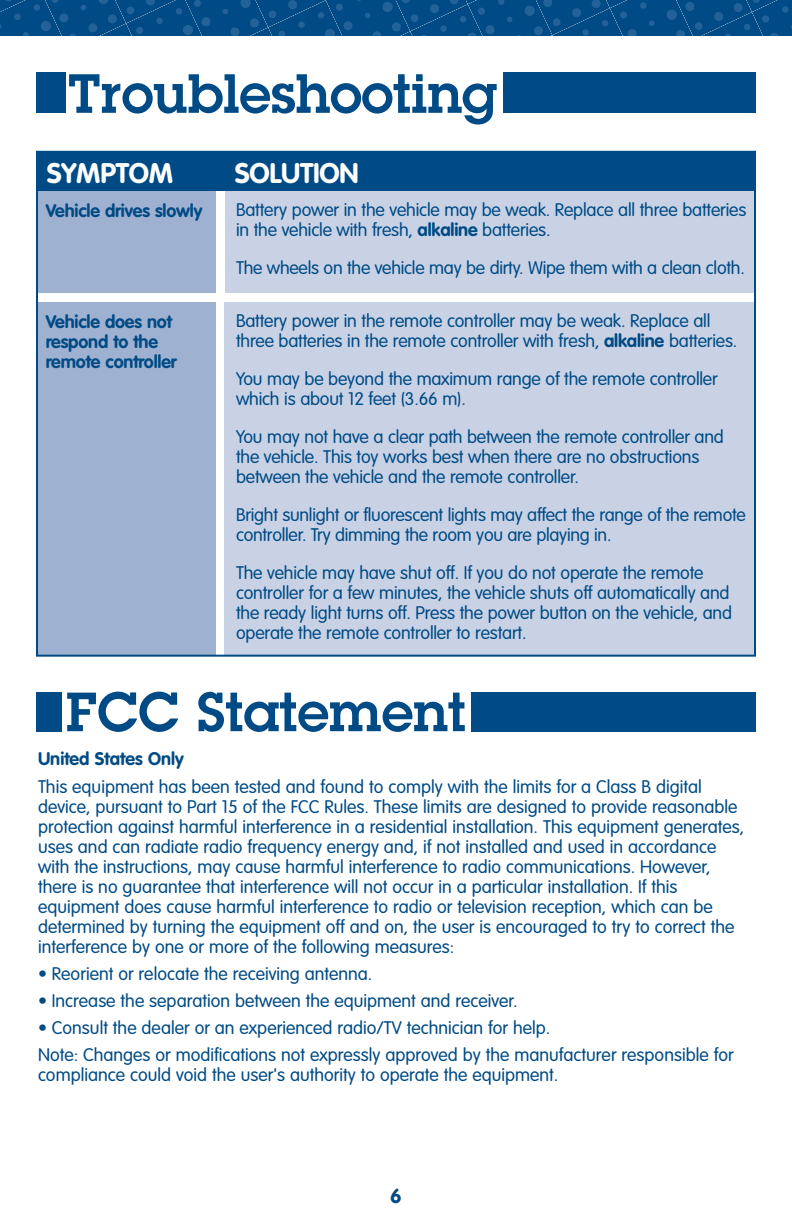
<style>
.page{position:relative;width:792px;height:1224px;background:#fff}
.page>*{position:absolute;margin:0;border:0;box-sizing:border-box;transform-origin:0 0}
.t1{font:600 54px "Lubalin Graph Std";color:#004b85}
.t2{font:700 28px "VAG Rounded Std";letter-spacing:-.01em;color:#fff}
.t3{font:700 20px "VAG Rounded Std";color:#004b85}
.t4{font:300 18px/20px "VAG Rounded Std";color:#004b85}
.t5{font:700 18px/20px "VAG Rounded Std";letter-spacing:-.01em;color:#004b85}
.s1{font-weight:700}
</style>
<div class="page">
<div style="left:36px;top:170px;width:180px;height:122px;background:#9fb1d0"></div>
<div style="left:225px;top:170px;width:531px;height:122px;background:#c9d2e5"></div>
<div style="left:36px;top:302px;width:180px;height:354px;background:#9fb1d0"></div>
<div style="left:225px;top:302px;width:531px;height:354px;background:#c9d2e5"></div>
<div style="left:36px;top:152px;width:720px;height:38px;background:#004b85"></div>
<div style="left:36px;top:72px;width:29px;height:41px;background:#004b85"></div>
<div style="left:503px;top:72px;width:253px;height:41px;background:#004b85"></div>
<svg style="left:0;top:0;width:792px;height:36px;background:#054e88"></svg>
<div style="left:36px;top:151px;width:720px;height:506px;border:2px solid #004b85"></div>
<div style="left:36px;top:692px;width:26px;height:39px;background:#004b85"></div>
<div style="left:471px;top:692px;width:285px;height:39px;background:#004b85"></div>
<h1 class="t1" style="left:68px;top:74px;width:431px">Troubleshooting</h1>
<h2 class="t2" style="left:47px;top:161px;width:128px">SYMPTOM</h2>
<h2 class="t2" style="left:235px;top:161px;width:125px">SOLUTION</h2>
<p class="t5" style="left:46px;top:202px;width:158px">Vehicle drives slowly</p>
<p class="t5" style="left:46px;top:314px;width:133px">Vehicle does not respond to the remote controller</p>
<p class="t4" style="left:236px;top:201px;width:512px">Battery power in the vehicle may be weak. Replace all three batteries in the vehicle with fresh, <span class="s1">alkaline</span> batteries.</p>
<p class="t4" style="left:236px;top:259px;width:510px">The wheels on the vehicle may be dirty. Wipe them with a clean cloth.</p>
<p class="t4" style="left:236px;top:312px;width:503px">Battery power in the remote controller may be weak. Replace all three batteries in the remote controller with fresh, <span class="s1">alkaline</span> batteries.</p>
<p class="t4" style="left:236px;top:370px;width:483px">You may be beyond the maximum range of the remote controller which is about 12 feet (3.66 m).</p>
<p class="t4" style="left:236px;top:428px;width:489px">You may not have a clear path between the remote controller and the vehicle. This toy works best when there are no obstructions between the vehicle and the remote controller.</p>
<p class="t4" style="left:236px;top:506px;width:511px">Bright sunlight or fluorescent lights may affect the range of the remote controller. Try dimming the room you are playing in.</p>
<p class="t4" style="left:236px;top:564px;width:498px">The vehicle may have shut off. If you do not operate the remote controller for a few minutes, the vehicle shuts off automatically and the ready light turns off. Press the power button on the vehicle, and operate the remote controller to restart.</p>
<h1 class="t1" style="left:66px;top:693px;width:402px">FCC Statement</h1>
<p class="t5" style="left:38px;top:751px;width:147px">United States Only</p>
<p class="t4" style="left:38px;top:778px;width:708px">This equipment has been tested and found to comply with the limits for a Class B digital device, pursuant to Part 15 of the FCC Rules. These limits are designed to provide reasonable protection against harmful interference in a residential installation. This equipment generates, uses and can radiate radio frequency energy and, if not installed and used in accordance with the instructions, may cause harmful interference to radio communications. However, there is no guarantee that interference will not occur in a particular installation. If this equipment does cause harmful interference to radio or television reception, which can be determined by turning the equipment off and on, the user is encouraged to try to correct the interference by one or more of the following measures:</p>
<p class="t4" style="left:38px;top:965px;width:336px">• Reorient or relocate the receiving antenna.</p>
<p class="t4" style="left:38px;top:992px;width:481px">• Increase the separation between the equipment and receiver.</p>
<p class="t4" style="left:38px;top:1016px;width:697px;line-height:27.2px">• Consult the dealer or an experienced radio/TV technician for help.<br>Note: Changes or modifications not expressly approved by the manufacturer responsible for</p>
<p class="t4" style="left:38px;top:1067px;width:522px">compliance could void the user's authority to operate the equipment.</p>
<p class="t3" style="left:390px;top:1187px;width:13px">6</p>
</div>
